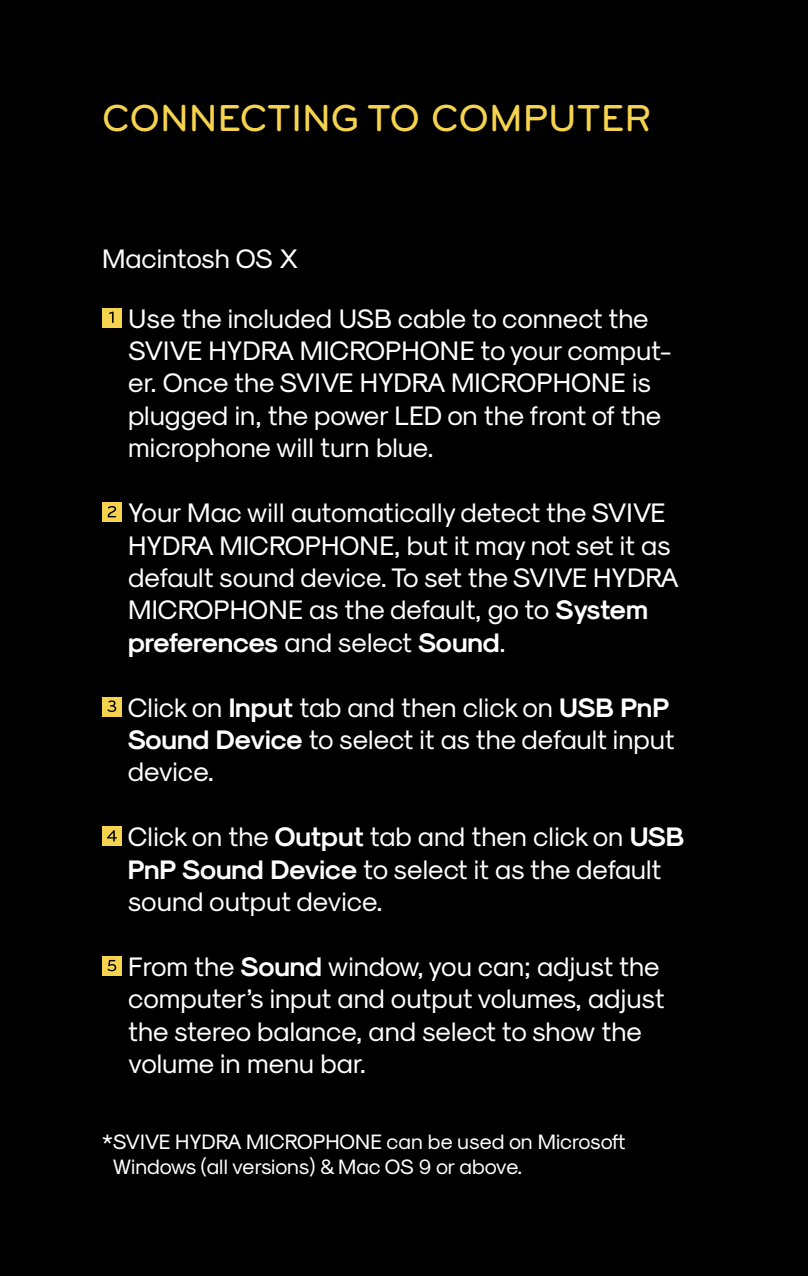
<style>
.page{position:relative;width:808px;height:1276px;background:#000}
.page>*{position:absolute;margin:0;border:0;box-sizing:border-box;transform-origin:0 0}
.t1{font:500 39px "Bryant Pro";color:#f6d34f}
.t2{font:27px/32.4px "Sk Modernist Regular";color:#fff}
.t3{font:27px "Sk Modernist Bold";letter-spacing:-.01em;color:#fff}
.t4{font:21px/25.2px "Sk Modernist Regular";color:#fff}
.s1{font-family:"Sk Modernist Bold"}
.s2{font-family:"Sk Modernist Regular"}
</style>
<div class="page">
<div style="left:102px;top:308px;width:20px;height:20px;background:#f6d34f"></div>
<svg style="left:109px;top:311px;width:5px;height:12px"></svg>
<div style="left:102px;top:502px;width:20px;height:20px;background:#f6d34f"></div>
<svg style="left:108px;top:506px;width:8px;height:11px"></svg>
<div style="left:102px;top:697px;width:20px;height:19px;background:#f6d34f"></div>
<svg style="left:107px;top:700px;width:9px;height:12px"></svg>
<div style="left:102px;top:826px;width:20px;height:20px;background:#f6d34f"></div>
<svg style="left:107px;top:830px;width:10px;height:11px"></svg>
<div style="left:102px;top:956px;width:20px;height:20px;background:#f6d34f"></div>
<svg style="left:108px;top:960px;width:8px;height:11px"></svg>
<h1 class="t1" style="left:102px;top:94px;width:551px">CONNECTING TO COMPUTER</h1>
<p class="t2" style="left:102px;top:242px;width:198px">Macintosh OS X</p>
<p class="t2" style="left:128px;top:302px;width:545px">Use the included USB cable to connect the SVIVE HYDRA MICROPHONE to your comput&shy;er. Once the SVIVE HYDRA MICROPHONE is plugged in, the power LED on the front of the microphone will turn blue.</p>
<p class="t2" style="left:128px;top:496px;width:552px">Your Mac will automatically detect the SVIVE HYDRA MICROPHONE, but it may not set it as default sound device. To set the SVIVE HYDRA MICROPHONE as the default, go to <span class="s1">System</span></p>
<p class="t3" style="left:128px;top:626px;width:379px">preferences <span class="s2">and select</span> Sound<span class="s2">.</span></p>
<p class="t2" style="left:128px;top:691px;width:549px">Click on <span class="s1">Input</span> tab and then click on <span class="s1">USB PnP<br>Sound Device</span> to select it as the default input device.</p>
<p class="t2" style="left:128px;top:820px;width:558px">Click on the <span class="s1">Output</span> tab and then click on <span class="s1">USB<br>PnP Sound Device</span> to select it as the default sound output device.</p>
<p class="t2" style="left:128px;top:950px;width:538px">From the <span class="s1">Sound</span> window, you can; adjust the computer’s input and output volumes, adjust the stereo balance, and select to show the volume in menu bar.</p>
<p class="t4" style="left:113px;top:1128px;width:514px;text-indent:-11px">*SVIVE HYDRA MICROPHONE can be used on Microsoft<br>Windows (all versions) &amp; Mac OS 9 or above.</p>
</div>
